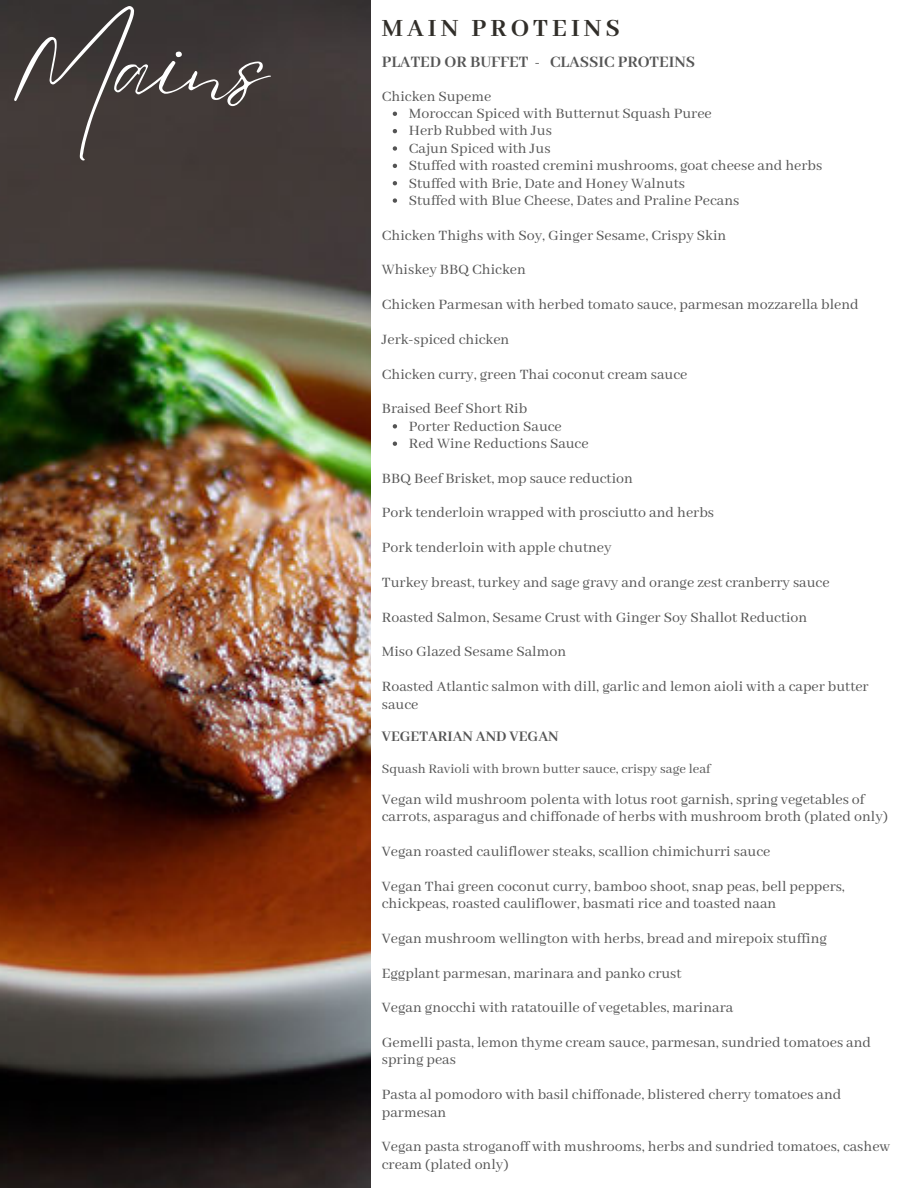
<style>
.page{position:relative;width:918px;height:1188px;background:#fff}
.page>*{position:absolute;margin:0;border:0;box-sizing:border-box;transform-origin:0 0}
.t1{font:93px "Eyesome Script";letter-spacing:-.01em;color:#fff}
.t2{font:700 27px "Abhaya Libre";letter-spacing:.15em;color:#312e29}
.t3{font:700 17.4px "Abhaya Libre";color:#545454}
.t4{font:15.9px/17.4px "Abhaya Libre";color:#545454}
.t5{font:700 15.9px "Abhaya Libre";color:#545454}
.t6{font:14.4px "Abhaya Libre";color:#545454}
</style>
<div class="page">
<img style="left:0;top:0;width:371px;height:1188px">
<svg style="left:393px;top:112px;width:4px;height:4px"></svg>
<svg style="left:393px;top:129px;width:4px;height:4px"></svg>
<svg style="left:393px;top:146px;width:4px;height:5px"></svg>
<svg style="left:393px;top:164px;width:4px;height:4px"></svg>
<svg style="left:393px;top:181px;width:4px;height:4px"></svg>
<svg style="left:393px;top:198px;width:4px;height:5px"></svg>
<svg style="left:393px;top:424px;width:4px;height:5px"></svg>
<svg style="left:393px;top:442px;width:4px;height:4px"></svg>
<h2 class="t1" style="left:10px;top:8px;width:260px">Mains</h2>
<h1 class="t2" style="left:382px;top:13px;width:240px">MAIN PROTEINS</h1>
<h3 class="t3" style="left:382px;top:53px;width:315px">PLATED OR BUFFET - CLASSIC PROTEINS</h3>
<h4 class="t4" style="left:382px;top:88px;width:111px">Chicken Supeme</h4>
<p class="t4" style="left:409px;top:105px;width:304px">Moroccan Spiced with Butternut Squash Puree</p>
<p class="t4" style="left:409px;top:123px;width:144px">Herb Rubbed with Jus</p>
<p class="t4" style="left:409px;top:140px;width:143px">Cajun Spiced with Jus</p>
<p class="t4" style="left:409px;top:158px;width:415px">Stuffed with roasted cremini mushrooms, goat cheese and herbs</p>
<p class="t4" style="left:409px;top:175px;width:278px">Stuffed with Brie, Date and Honey Walnuts</p>
<p class="t4" style="left:409px;top:192px;width:332px">Stuffed with Blue Cheese, Dates and Praline Pecans</p>
<h4 class="t4" style="left:382px;top:227px;width:346px">Chicken Thighs with Soy, Ginger Sesame, Crispy Skin</h4>
<h4 class="t4" style="left:382px;top:262px;width:145px">Whiskey BBQ Chicken</h4>
<h4 class="t4" style="left:382px;top:296px;width:478px">Chicken Parmesan with herbed tomato sauce, parmesan mozzarella blend</h4>
<h4 class="t4" style="left:382px;top:331px;width:129px">Jerk-spiced chicken</h4>
<h4 class="t4" style="left:382px;top:366px;width:307px">Chicken curry, green Thai coconut cream sauce</h4>
<h4 class="t4" style="left:382px;top:401px;width:147px">Braised Beef Short Rib</h4>
<p class="t4" style="left:409px;top:418px;width:154px">Porter Reduction Sauce</p>
<p class="t4" style="left:409px;top:435px;width:181px">Red Wine Reductions Sauce</p>
<h4 class="t4" style="left:382px;top:470px;width:253px">BBQ Beef Brisket, mop sauce reduction</h4>
<h4 class="t4" style="left:382px;top:505px;width:334px">Pork tenderloin wrapped with prosciutto and herbs</h4>
<h4 class="t4" style="left:382px;top:540px;width:231px">Pork tenderloin with apple chutney</h4>
<h4 class="t4" style="left:382px;top:574px;width:449px">Turkey breast, turkey and sage gravy and orange zest cranberry sauce</h4>
<h4 class="t4" style="left:382px;top:609px;width:427px">Roasted Salmon, Sesame Crust with Ginger Soy Shallot Reduction</h4>
<h4 class="t4" style="left:382px;top:644px;width:186px">Miso Glazed Sesame Salmon</h4>
<h4 class="t4" style="left:382px;top:678px;width:488px">Roasted Atlantic salmon with dill, garlic and lemon aioli with a caper butter sauce</h4>
<h3 class="t5" style="left:382px;top:728px;width:178px">VEGETARIAN AND VEGAN</h3>
<p class="t6" style="left:382px;top:760px;width:330px">Squash Ravioli with brown butter sauce, crispy sage leaf</p>
<h4 class="t4" style="left:382px;top:791px;width:508px">Vegan wild mushroom polenta with lotus root garnish, spring vegetables of carrots, asparagus and chiffonade of herbs with mushroom broth (plated only)</h4>
<h4 class="t4" style="left:382px;top:843px;width:390px">Vegan roasted cauliflower steaks, scallion chimichurri sauce</h4>
<h4 class="t4" style="left:382px;top:878px;width:465px">Vegan Thai green coconut curry, bamboo shoot, snap peas, bell peppers, chickpeas, roasted cauliflower, basmati rice and toasted naan</h4>
<h4 class="t4" style="left:382px;top:930px;width:447px">Vegan mushroom wellington with herbs, bread and mirepoix stuffing</h4>
<h4 class="t4" style="left:382px;top:965px;width:301px">Eggplant parmesan, marinara and panko crust</h4>
<h4 class="t4" style="left:382px;top:1000px;width:353px">Vegan gnocchi with ratatouille of vegetables, marinara</h4>
<h4 class="t4" style="left:382px;top:1034px;width:491px">Gemelli pasta, lemon thyme cream sauce, parmesan, sundried tomatoes and spring peas</h4>
<h4 class="t4" style="left:382px;top:1087px;width:461px">Pasta al pomodoro with basil chiffonade, blistered cherry tomatoes and parmesan</h4>
<h4 class="t4" style="left:382px;top:1139px;width:510px">Vegan pasta stroganoff with mushrooms, herbs and sundried tomatoes, cashew cream (plated only)</h4>
</div>
